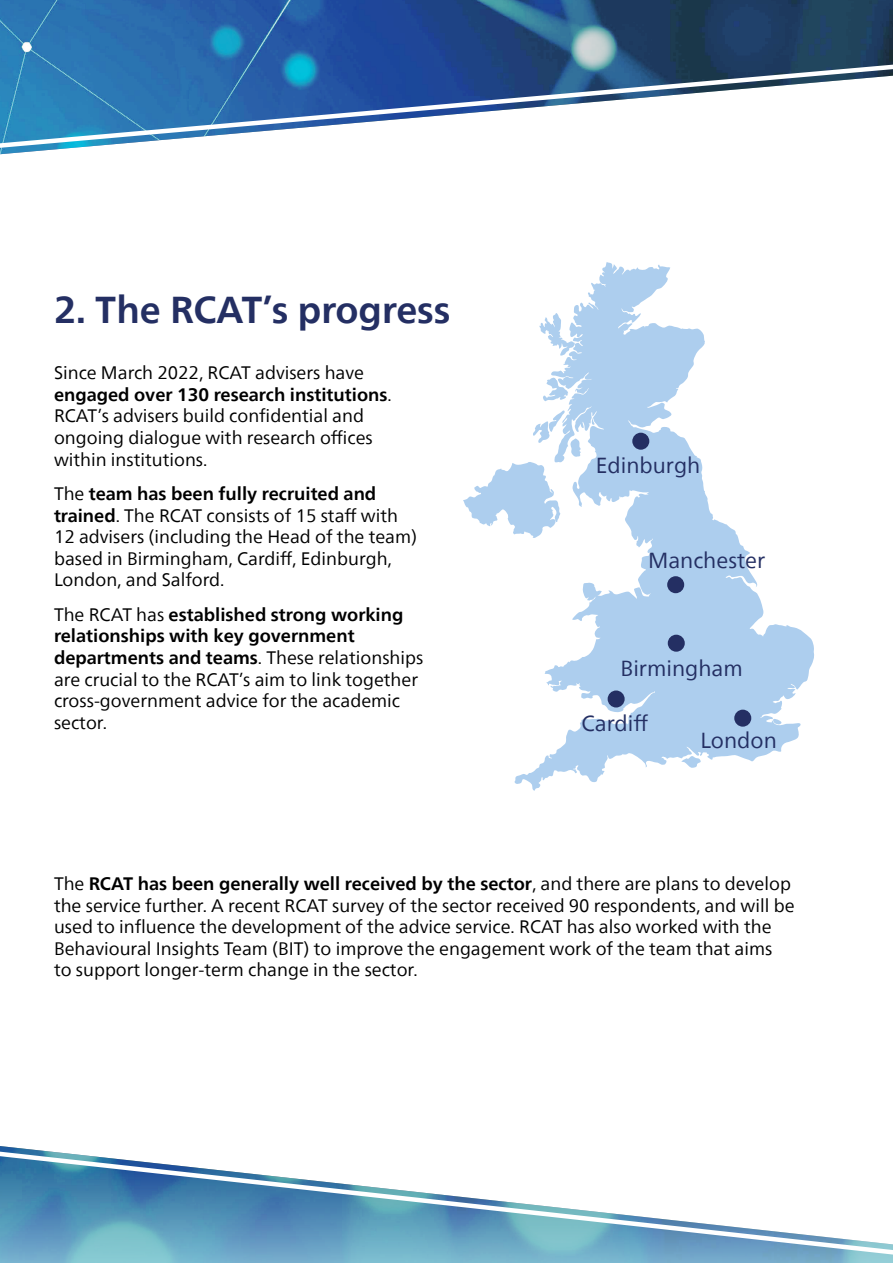
<style>
.page{position:relative;width:893px;height:1263px;background:#fff}
.page>*{position:absolute;margin:0;border:0;box-sizing:border-box;transform-origin:0 0}
.t1{font:700 37.35px "Neue Frutiger World";color:#242f63}
.Body_Copy{font:21.75px "Neue Frutiger World";color:#242f63}
.t2{font:18px/21.6px "Neue Frutiger World";color:#000}
.s1{font-weight:700}
</style>
<div class="page">
<svg style="left:0;top:0;width:893px;height:154px;background:#2e5c8f"></svg>
<svg style="left:0;top:57px;width:893px;height:95px"></svg>
<svg style="left:0;top:1147px;width:893px;height:115px"></svg>
<svg style="left:463px;top:262px;width:351px;height:529px"></svg>
<div style="left:734px;top:710px;width:17px;height:17px;background:#242f63;border-radius:50%"></div>
<div style="left:608px;top:690px;width:17px;height:17px;background:#242f63;border-radius:50%"></div>
<div style="left:668px;top:635px;width:17px;height:17px;background:#242f63;border-radius:50%"></div>
<div style="left:667px;top:576px;width:17px;height:17px;background:#242f63;border-radius:50%"></div>
<div style="left:632px;top:433px;width:17px;height:17px;background:#242f63;border-radius:50%"></div>
<p class="t1" style="left:54px;top:277px;width:398px">2. The RCAT’s progress</p>
<p class="t2" style="left:54px;top:362px;width:339px">Since March 2022, RCAT advisers have <span class="s1">engaged over 130 research institutions</span>.<br>RCAT’s advisers build confidential and ongoing dialogue with research offices within institutions.</p>
<p class="t2" style="left:54px;top:483px;width:365px">The <span class="s1">team has been fully recruited and trained</span>. The RCAT consists of 15 staff with 12 advisers (including the Head of the team) based in Birmingham, Cardiff, Edinburgh, London, and Salford.</p>
<p class="t2" style="left:54px;top:604px;width:371px">The RCAT has <span class="s1">established strong working relationships with key government departments and teams</span>. These relationships are crucial to the RCAT’s aim to link together cross-government advice for the academic sector.</p>
<p class="Body_Copy" style="left:596px;top:448px;width:106px">Edinburgh</p>
<p class="Body_Copy" style="left:648px;top:544px;width:119px">Manchester</p>
<p class="Body_Copy" style="left:620px;top:651px;width:124px">Birmingham</p>
<p class="Body_Copy" style="left:581px;top:706px;width:68px">Cardiff</p>
<p class="Body_Copy" style="left:701px;top:723px;width:78px">London</p>
<p class="t2" style="left:54px;top:873px;width:742px">The <span class="s1">RCAT has been generally well received by the sector</span>, and there are plans to develop the service further. A recent RCAT survey of the sector received 90 respondents, and will be used to influence the development of the advice service. RCAT has also worked with the Behavioural Insights Team (BIT) to improve the engagement work of the team that aims<br>to support longer-term change in the sector.</p>
</div>
